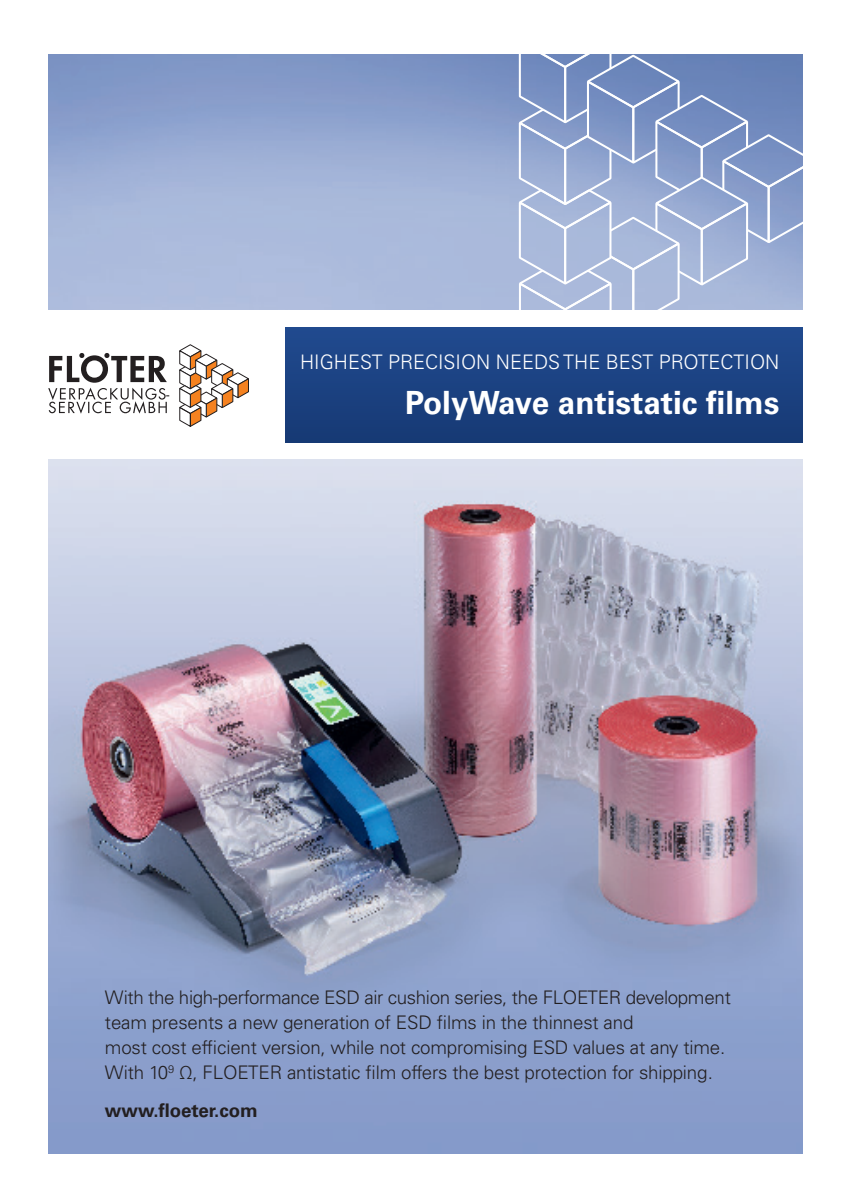
<style>
.page{position:relative;width:851px;height:1202px;background:#fff}
.page>*{position:absolute;margin:0;border:0;box-sizing:border-box;transform-origin:0 0}
.t1{font:700 32px "Univers LT Std";color:#fff}
.t2{font:300 20px "Univers LT Std";color:#fff}
.t3{font:300 18.8px/25px "Univers LT Std";letter-spacing:-.01em;color:#231f20}
.t4{font:700 18.8px "Univers LT Std";color:#231f20}
</style>
<div class="page">
<img style="left:48px;top:54px;width:754px;height:1099px">
<svg style="left:518px;top:54px;width:285px;height:256px;background:#96a8d0"></svg>
<div style="left:9px;top:310px;width:841px;height:149px;background:#fff"></div>
<div style="left:285px;top:327px;width:517px;height:115px;background:#1b4282"></div>
<svg style="left:179px;top:345px;width:70px;height:82px"></svg>
<svg style="left:48px;top:353px;width:121px;height:61px"></svg>
<p class="t2" style="left:300px;top:350px;width:480px">HIGHEST PRECISION NEEDS THE BEST PROTECTION</p>
<p class="t1" style="left:405px;top:384px;width:375px">PolyWave antistatic films</p>
<p class="t3" style="left:105px;top:985px;width:627px">With the high-performance ESD air cushion series, the FLOETER development team presents a new generation of ESD films in the thinnest and<br>most cost efficient version, while not compromising ESD values at any time.<br>With 10<sup>9</sup> Ω, FLOETER antistatic film offers the best protection for shipping.</p>
<p class="t4" style="left:105px;top:1099px;width:154px">www.floeter.com</p>
</div>
